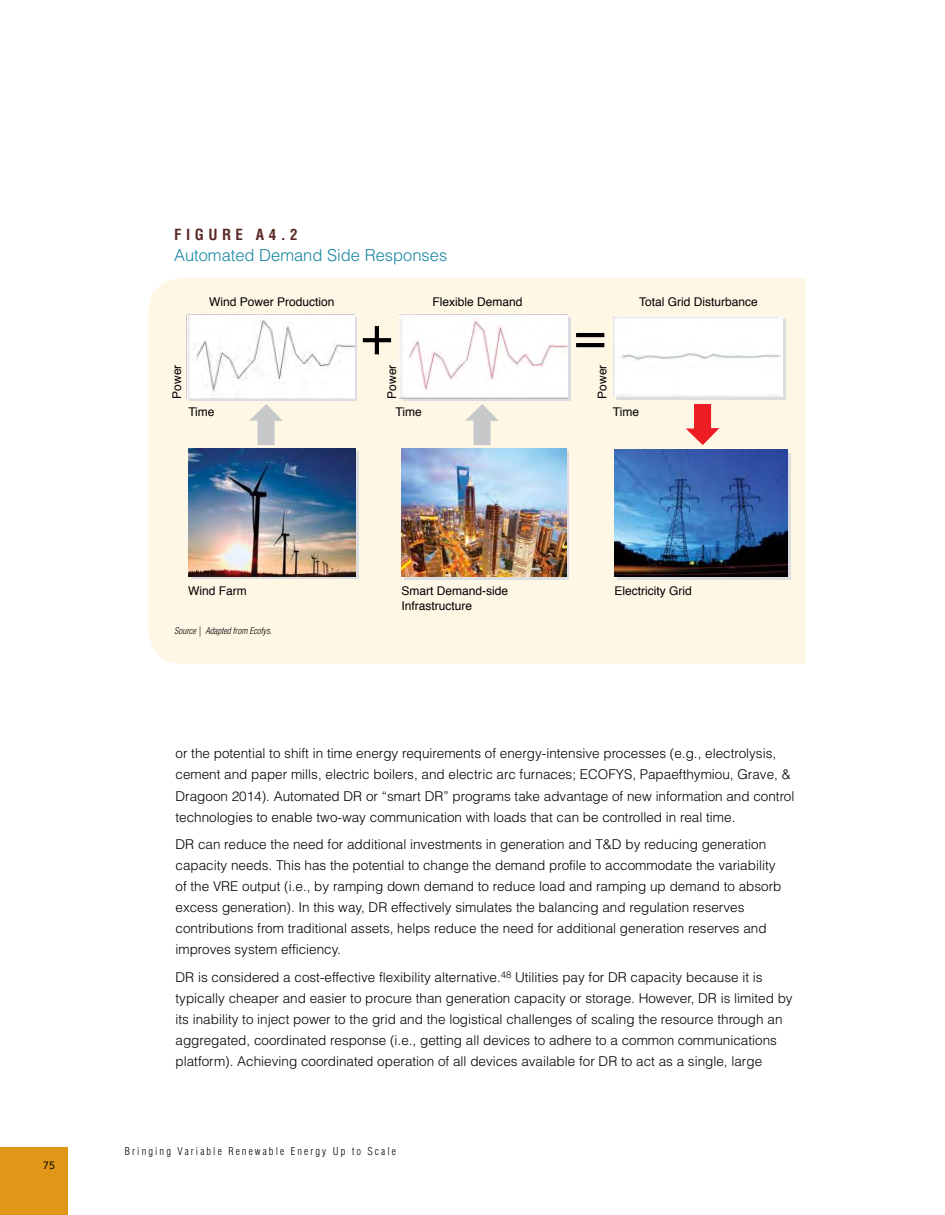
<style>
.page{position:relative;width:945px;height:1215px;background:#fff}
.page>*{position:absolute;margin:0;border:0;box-sizing:border-box;transform-origin:0 0}
.t1{font:300 16.5px "Helvetica LT Std";color:#1886a2}
.t2{font:700 condensed 15px "Helvetica LT Std";letter-spacing:.3em;color:#5b2a26}
.t3{font:300 13.5px/21px "Helvetica LT Std";color:#000}
.t4{font:12px/14.4px "Helvetica";color:#000}
.t5{font:300 condensed 10.5px "Helvetica LT Std";letter-spacing:.2em;color:#000}
.t6{font:10.5px "Avenir LT Std";color:#000}
.t7{font:italic 300 condensed 9px "Helvetica LT Std";color:#000}
</style>
<div class="page">
<div style="left:0;top:1148px;width:68px;height:67px;background:#e09617"></div>
<div style="left:148px;top:278px;width:658px;height:386px;background:#fff7e5"></div>
<svg style="left:249px;top:404px;width:34px;height:41px"></svg>
<svg style="left:465px;top:404px;width:34px;height:41px"></svg>
<svg style="left:686px;top:404px;width:33px;height:41px"></svg>
<hr style="left:576px;top:343px;width:28px;height:4px;background:#000">
<hr style="left:576px;top:333px;width:28px;height:4px;background:#000">
<svg style="left:363px;top:326px;width:28px;height:28px"></svg>
<div style="left:189px;top:317px;width:168px;height:84px;background:linear-gradient(to right,#dcddde,#dcddde)"></div>
<img style="left:186px;top:314px;width:168px;height:84px">
<svg style="left:403px;top:317px;width:167px;height:84px"></svg>
<img style="left:400px;top:314px;width:167px;height:84px">
<svg style="left:616px;top:319px;width:169px;height:80px"></svg>
<img style="left:613px;top:316px;width:169px;height:80px">
<div style="left:405px;top:451px;width:164px;height:129px;background:linear-gradient(to right,#dcddde,#dcddde)"></div>
<img style="left:402px;top:448px;width:164px;height:129px">
<div style="left:617px;top:453px;width:174px;height:126px;background:linear-gradient(to right,#dcddde,#dcddde)"></div>
<img style="left:614px;top:450px;width:174px;height:126px">
<div style="left:191px;top:451px;width:168px;height:128px;background:linear-gradient(to right,#dcddde,#dcddde)"></div>
<img style="left:188px;top:448px;width:168px;height:128px">
<p class="t6" style="left:43px;top:1159px;width:13px">75</p>
<p class="t2" style="left:174px;top:225px;width:125px">FIGUR E A4.2</p>
<p class="t1" style="left:174px;top:245px;width:275px">Automated Demand Side Responses</p>
<p class="t4" style="left:209px;top:295px;width:127px">Wind Power Production</p>
<p class="t4" style="left:432px;top:295px;width:92px">Flexible Demand</p>
<p class="t4" style="left:639px;top:295px;width:120px">Total Grid Disturbance</p>
<p class="t4" style="left:170px;top:399px;width:36px;rotate:-90deg">Power</p>
<p class="t4" style="left:385px;top:399px;width:36px;rotate:-90deg">Power</p>
<p class="t4" style="left:595px;top:399px;width:36px;rotate:-90deg">Power</p>
<p class="t4" style="left:396px;top:405px;width:28px">Time</p>
<p class="t4" style="left:188px;top:405px;width:28px">Time</p>
<p class="t4" style="left:613px;top:405px;width:28px">Time</p>
<p class="t4" style="left:188px;top:584px;width:60px">Wind Farm</p>
<p class="t4" style="left:402px;top:584px;width:108px">Smart Demand-side<br>Infrastructure</p>
<p class="t4" style="left:614px;top:584px;width:79px">Electricity Grid</p>
<p class="t7" style="left:174px;top:625px;width:99px">Source | Adapted from Ecofys.</p>
<p class="t3" style="left:176px;top:743px;width:620px">or the potential to shift in time energy requirements of energy-intensive processes (e.g., electrolysis, cement and paper mills, electric boilers, and electric arc furnaces; ECOFYS, Papaefthymiou, Grave, &amp; Dragoon 2014). Automated DR or “smart DR” programs take advantage of new information and control technologies to enable two-way communication with loads that can be controlled in real time.</p>
<p class="t3" style="left:176px;top:834px;width:607px">DR can reduce the need for additional investments in generation and T&amp;D by reducing generation capacity needs. This has the potential to change the demand profile to accommodate the variability of the VRE output (i.e., by ramping down demand to reduce load and ramping up demand to absorb excess generation). In this way, DR effectively simulates the balancing and regulation reserves contributions from traditional assets, helps reduce the need for additional generation reserves and improves system efficiency.</p>
<p class="t3" style="left:176px;top:967px;width:619px">DR is considered a cost-effective flexibility alternative.<sup>48</sup> Utilities pay for DR capacity because it is typically cheaper and easier to procure than generation capacity or storage. However, DR is limited by its inability to inject power to the grid and the logistical challenges of scaling the resource through an aggregated, coordinated response (i.e., getting all devices to adhere to a common communications platform). Achieving coordinated operation of all devices available for DR to act as a single, large</p>
<p class="t5" style="left:125px;top:1145px;width:273px">Bringing Variable Renewable Energy Up to Scale</p>
</div>
